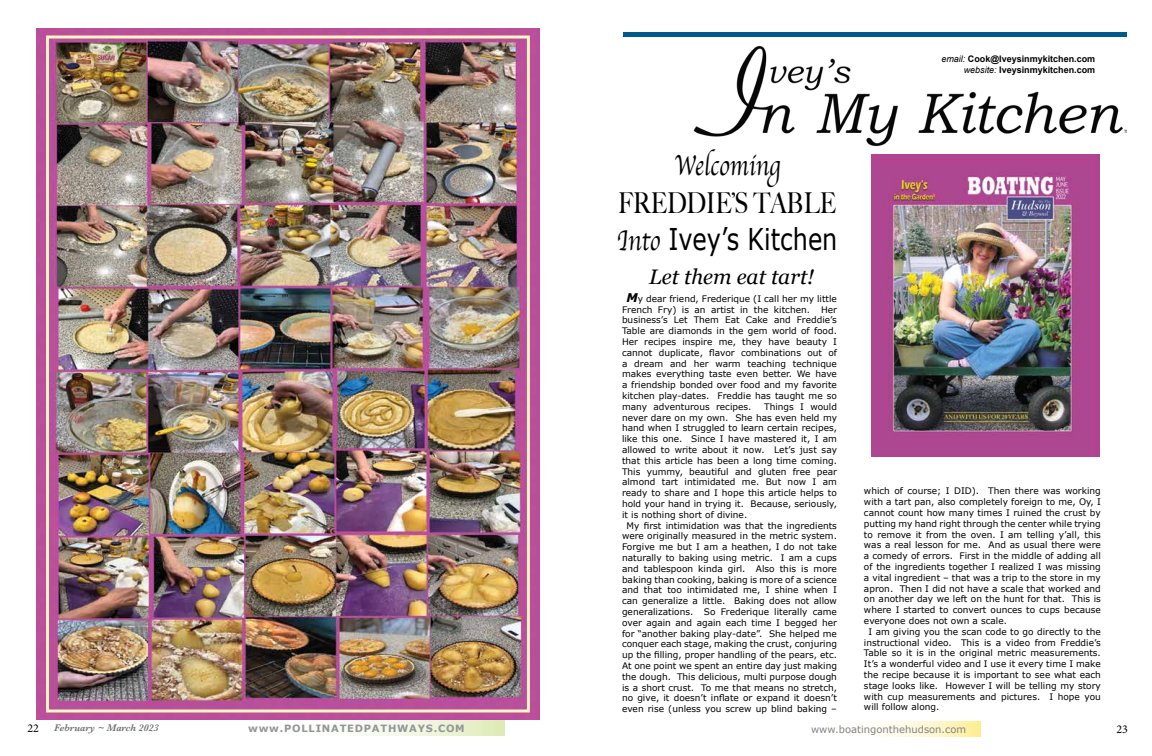
<style>
.page{position:relative;width:1152px;height:756px;background:#fff}
.page>*{position:absolute;margin:0;border:0;box-sizing:border-box;transform-origin:0 0}
.t1{font:30px "Verdana";color:#000;scale:.8 1}
.t2{font:30px "Apple Chancery";color:#000;scale:.8 1}
.t3{font:500 28.8px "Big Caslon";color:#000;scale:.8 1}
.t4{font:italic 21px "Georgia";color:#000}
.t5{font:12px "Minion Pro";color:#000}
.t6{font:700 10px "Verdana";letter-spacing:.075em;color:#939598}
.t7{font:10px "Verdana";color:#808285}
.t8{font:italic 600 10px "Baskerville";color:#6d6e71}
.t9{font:9px/10.8px "Verdana";color:#000;text-align:justify}
.t10{font:700 9px/10.8px "Arial";color:#000;text-align:right}
.s1{font-weight:400;font-style:italic}
.s2{font-family:"Apple Chancery"}
.s3{font-weight:700;font-style:italic;font-size:12px}
</style>
<div class="page">
<svg style="left:348px;top:720px;width:156px;height:15px"></svg>
<svg style="left:875px;top:722px;width:106px;height:15px;background:#fff6ce"></svg>
<img style="left:693px;top:45px;width:434px;height:102px">
<div style="left:623px;top:32px;width:504px;height:5px;background:#005b8a"></div>
<img style="left:871px;top:154px;width:229px;height:302px">
<img style="left:36px;top:28px;width:504px;height:692px">
<div style="left:46px;top:36px;width:484px;height:676px;border:3px solid #fbf7c0"></div>
<p class="t10" style="left:941px;top:54px;width:155px"><span class="s1">email:</span> Cook@Iveysinmykitchen.com <span class="s1">website:</span> Iveysinmykitchen.com</p>
<h1 class="t2" style="left:674px;top:142px;width:134px">Welcoming</h1>
<h2 class="t3" style="left:618px;top:179px;width:274px">FREDDIE’S TABLE</h2>
<h1 class="t1" style="left:617px;top:220px;width:277px"><span class="s2">Into</span> Ivey’s Kitchen</h1>
<h3 class="t4" style="left:649px;top:262px;width:167px">Let them eat tart!</h3>
<p class="t9" style="left:622px;top:293px;width:216px;text-indent:5px"><span class="s3">M</span>y dear friend, Frederique (I call her my little French Fry) is an artist in the kitchen. Her business’s Let Them Eat Cake and Freddie’s Table are diamonds in the gem world of food.<br>Her recipes inspire me, they have beauty I cannot duplicate, flavor combinations out of a dream and her warm teaching technique makes everything taste even better. We have a friendship bonded over food and my favorite kitchen play-dates. Freddie has taught me so many adventurous recipes.</p>
<p class="t9" style="left:764px;top:401px;width:74px">Things I would</p>
<p class="t9" style="left:622px;top:412px;width:216px">never dare on my own. She has even held my</p>
<p class="t9" style="left:622px;top:423px;width:216px">hand when I struggled to learn certain recipes,</p>
<p class="t9" style="left:622px;top:434px;width:216px">like this one. Since I have mastered it, I am</p>
<p class="t9" style="left:622px;top:444px;width:216px">allowed to write about it now. Let’s just say</p>
<p class="t9" style="left:622px;top:455px;width:216px">that this article has been a long time coming.</p>
<p class="t9" style="left:622px;top:466px;width:216px">This yummy, beautiful and gluten free pear</p>
<p class="t9" style="left:622px;top:477px;width:216px">almond tart intimidated me. But now I am</p>
<p class="t9" style="left:622px;top:488px;width:216px">ready to share and I hope this article helps to</p>
<p class="t9" style="left:622px;top:498px;width:216px">hold your hand in trying it. Because, seriously,</p>
<p class="t9" style="left:622px;top:509px;width:127px">it is nothing short of divine.</p>
<p class="t9" style="left:627px;top:520px;width:212px">My first intimidation was that the ingredients</p>
<p class="t9" style="left:622px;top:531px;width:216px">were originally measured in the metric system.</p>
<p class="t9" style="left:622px;top:542px;width:216px">Forgive me but I am a heathen, I do not take</p>
<p class="t9" style="left:622px;top:552px;width:216px">naturally to baking using metric. I am a cups</p>
<p class="t9" style="left:622px;top:563px;width:216px">and tablespoon kinda girl. Also this is more</p>
<p class="t9" style="left:622px;top:574px;width:216px">baking than cooking, baking is more of a science</p>
<p class="t9" style="left:622px;top:585px;width:216px">and that too intimidated me, I shine when I</p>
<p class="t9" style="left:622px;top:596px;width:216px">can generalize a little. Baking does not allow</p>
<p class="t9" style="left:622px;top:606px;width:216px">generalizations. So Frederique literally came</p>
<p class="t9" style="left:622px;top:617px;width:216px">over again and again each time I begged her</p>
<p class="t9" style="left:622px;top:628px;width:216px">for “another baking play-date”. She helped me</p>
<p class="t9" style="left:622px;top:639px;width:216px">conquer each stage, making the crust, conjuring</p>
<p class="t9" style="left:622px;top:650px;width:216px">up the filling, proper handling of the pears, etc.</p>
<p class="t9" style="left:622px;top:660px;width:216px">At one point we spent an entire day just making</p>
<p class="t9" style="left:622px;top:671px;width:216px">the dough. This delicious, multi purpose dough</p>
<p class="t9" style="left:622px;top:682px;width:216px">is a short crust. To me that means no stretch,</p>
<p class="t9" style="left:622px;top:693px;width:216px">no give, it doesn’t inflate or expand it doesn’t</p>
<p class="t9" style="left:622px;top:704px;width:216px">even rise (unless you screw up blind baking –</p>
<p class="t9" style="left:864px;top:486px;width:238px">which of course; I DID). Then there was working</p>
<p class="t9" style="left:864px;top:497px;width:238px">with a tart pan, also completely foreign to me, Oy, I</p>
<p class="t9" style="left:864px;top:507px;width:238px">cannot count how many times I ruined the crust by</p>
<p class="t9" style="left:864px;top:518px;width:238px">putting my hand right through the center while trying</p>
<p class="t9" style="left:864px;top:529px;width:238px">to remove it from the oven. I am telling y’all, this</p>
<p class="t9" style="left:864px;top:540px;width:238px">was a real lesson for me. And as usual there were</p>
<p class="t9" style="left:864px;top:551px;width:238px">a comedy of errors. First in the middle of adding all</p>
<p class="t9" style="left:864px;top:561px;width:238px">of the ingredients together I realized I was missing</p>
<p class="t9" style="left:864px;top:572px;width:238px">a vital ingredient – that was a trip to the store in my</p>
<p class="t9" style="left:864px;top:583px;width:238px">apron. Then I did not have a scale that worked and</p>
<p class="t9" style="left:864px;top:594px;width:238px">on another day we left on the hunt for that. This is</p>
<p class="t9" style="left:864px;top:605px;width:238px">where I started to convert ounces to cups because</p>
<p class="t9" style="left:864px;top:615px;width:145px">everyone does not own a scale.</p>
<p class="t9" style="left:868px;top:626px;width:234px">I am giving you the scan code to go directly to the</p>
<p class="t9" style="left:864px;top:637px;width:238px">instructional video. This is a video from Freddie’s</p>
<p class="t9" style="left:864px;top:648px;width:238px">Table so it is in the original metric measurements.</p>
<p class="t9" style="left:864px;top:659px;width:238px">It’s a wonderful video and I use it every time I make</p>
<p class="t9" style="left:864px;top:669px;width:238px">the recipe because it is important to see what each</p>
<p class="t9" style="left:864px;top:680px;width:238px">stage looks like. However I will be telling my story</p>
<p class="t9" style="left:864px;top:691px;width:238px">with cup measurements and pictures. I hope you</p>
<p class="t9" style="left:864px;top:702px;width:77px">will follow along.</p>
<h3 class="t5" style="left:27px;top:720px;width:13px">22</h3>
<p class="t8" style="left:54px;top:721px;width:106px">February ~ March 2023</p>
<p class="t6" style="left:248px;top:721px;width:218px">www.POLLINATEDPATHWAYS.COM</p>
<p class="t7" style="left:811px;top:723px;width:157px">www.boatingonthehudson.com</p>
<h3 class="t5" style="left:1117px;top:722px;width:13px">23</h3>
</div>
